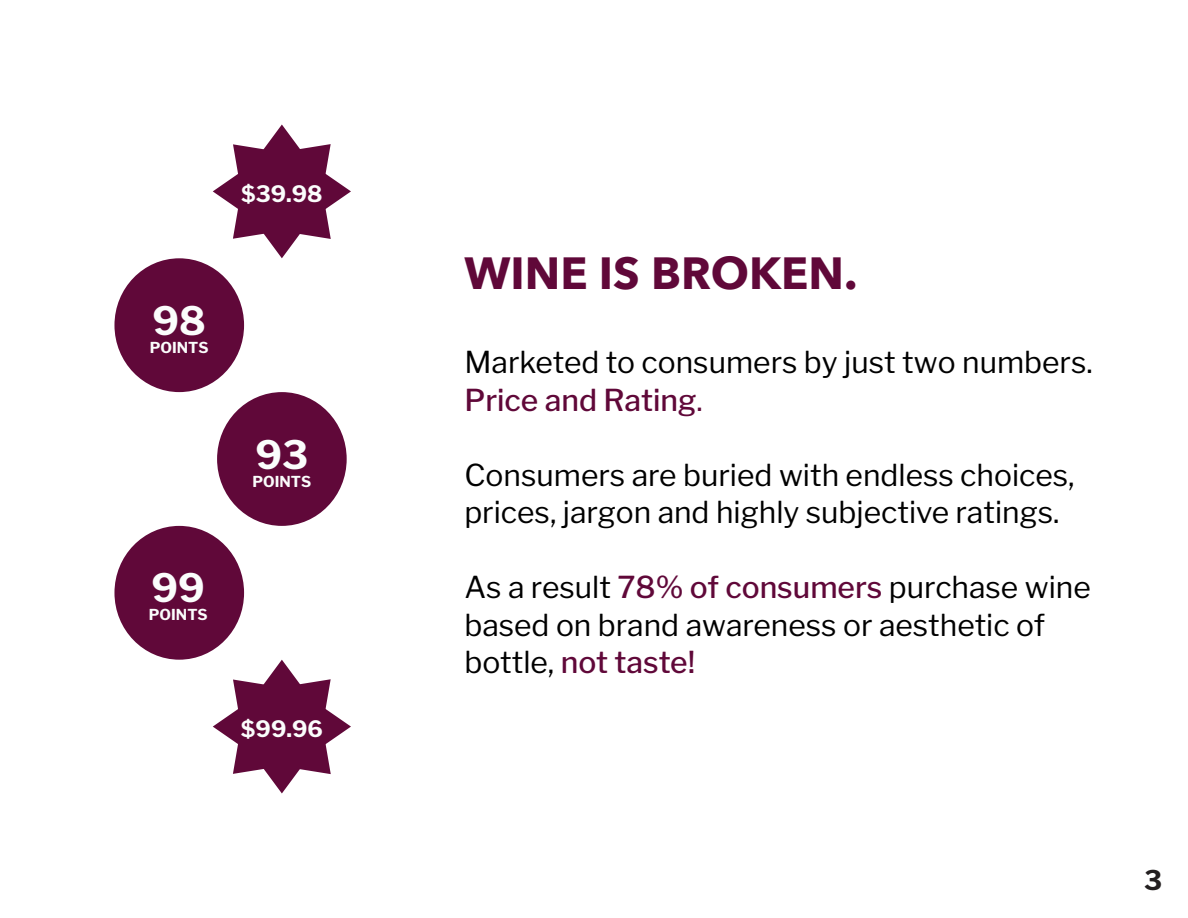
<style>
.page{position:relative;width:1188px;height:918px;background:#fff}
.page>*{position:absolute;margin:0;border:0;box-sizing:border-box;transform-origin:0 0}
.t1{font:700 45px "Avenir Next";color:#600839}
.t2{font:700 39px "Libre Franklin";color:#fbfdfc}
.t3{font:30px/37.5px "Libre Franklin";color:#000}
.t4{font:500 30px "Libre Franklin";color:#600839}
.t5{font:700 27px "Libre Franklin";color:#231f20}
.t6{font:700 22.5px "Libre Franklin";color:#fbfdfc}
.t7{font:700 15px "Libre Franklin";color:#fbfdfc}
.s1{font-weight:400}
.s2{font-weight:500;color:#600839}
</style>
<div class="page">
<div style="left:114px;top:258px;width:130px;height:134px;background:#600839;border-radius:50%"></div>
<div style="left:217px;top:392px;width:130px;height:134px;background:#600839;border-radius:50%"></div>
<div style="left:114px;top:526px;width:130px;height:134px;background:#600839;border-radius:50%"></div>
<svg style="left:213px;top:125px;width:138px;height:133px"></svg>
<svg style="left:213px;top:660px;width:138px;height:133px"></svg>
<p class="t6" style="left:241px;top:181px;width:83px">$39.98</p>
<p class="t2" style="left:153px;top:297px;width:55px">98</p>
<p class="t7" style="left:150px;top:338px;width:60px">POINTS</p>
<p class="t2" style="left:152px;top:565px;width:55px">99</p>
<p class="t7" style="left:149px;top:606px;width:60px">POINTS</p>
<p class="t2" style="left:256px;top:431px;width:54px">93</p>
<p class="t7" style="left:252px;top:472px;width:60px">POINTS</p>
<p class="t6" style="left:241px;top:716px;width:83px">$99.96</p>
<p class="t1" style="left:464px;top:234px;width:395px">WINE IS BROKEN.</p>
<p class="t3" style="left:464px;top:344px;width:630px">Marketed to consumers by just two numbers.</p>
<p class="t4" style="left:464px;top:382px;width:240px">Price and Rating<span class="s1">.</span></p>
<p class="t3" style="left:464px;top:456px;width:612px">Consumers are buried with endless choices, prices, jargon and highly subjective ratings.</p>
<p class="t3" style="left:464px;top:569px;width:628px">As a result <span class="s2">78% of consumers</span> purchase wine based on brand awareness or aesthetic of bottle, <span class="s2">not taste!</span></p>
<p class="t5" style="left:1144px;top:864px;width:20px">3</p>
</div>
